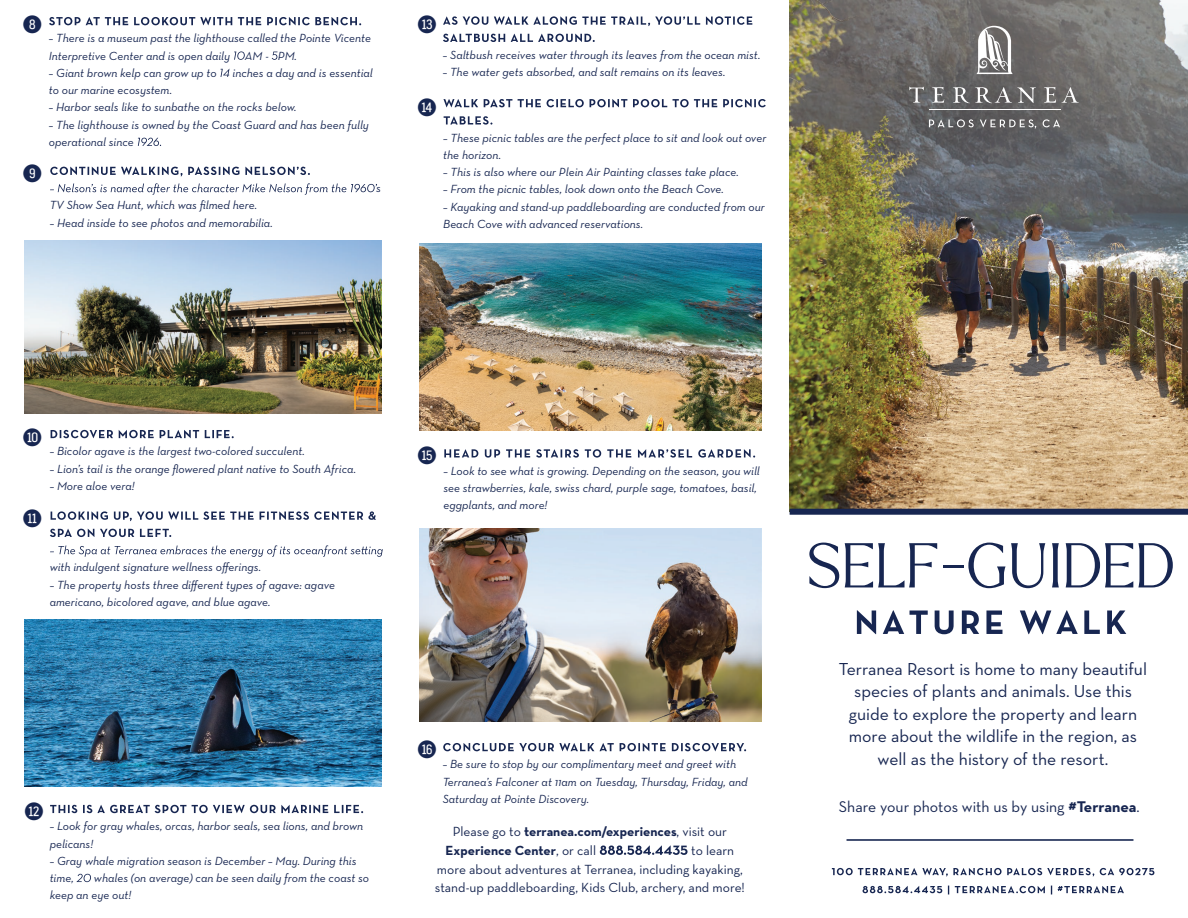
<style>
.page{position:relative;width:1188px;height:918px;background:#fff}
.page>*{position:absolute;margin:0;border:0;box-sizing:border-box;transform-origin:0 0}
.t1{font:300 61.5px "Larken";color:#172651}
.t2{font:24px "Fyra Numeric Circle Closed";color:#172651}
.t3{font:17.7px/22.5px "Neutraface Text";color:#172651;text-align:center}
.t4{font:15.75px "Neutraface Text";color:#172651}
.t5{font:13.5px/18.8px "Neutraface Text";color:#172651}
.t6{font:700 13.5px/18.8px "Neutraface Text";color:#172651}
.t7{font:italic 12px/17.2px "Neutraface Text";color:#172651}
.s1{font-weight:400}
.s2{font-weight:700}
</style>
<div class="page">
<svg style="left:857px;top:610px;width:269px;height:24px"></svg>
<hr style="left:847px;top:839px;width:286px;height:2px;background:#172651">
<svg style="left:832px;top:868px;width:322px;height:8px"></svg>
<svg style="left:863px;top:886px;width:261px;height:8px"></svg>
<svg style="left:443px;top:99px;width:274px;height:8px"></svg>
<svg style="left:723px;top:99px;width:43px;height:8px"></svg>
<svg style="left:444px;top:116px;width:48px;height:9px"></svg>
<svg style="left:444px;top:449px;width:187px;height:9px"></svg>
<svg style="left:638px;top:449px;width:54px;height:9px"></svg>
<svg style="left:698px;top:449px;width:57px;height:9px"></svg>
<svg style="left:443px;top:743px;width:223px;height:8px"></svg>
<svg style="left:672px;top:743px;width:74px;height:8px"></svg>
<svg style="left:600px;top:845px;width:88px;height:10px"></svg>
<svg style="left:49px;top:17px;width:312px;height:8px"></svg>
<svg style="left:234px;top:51px;width:11px;height:9px"></svg>
<svg style="left:272px;top:52px;width:6px;height:8px"></svg>
<svg style="left:221px;top:69px;width:8px;height:8px"></svg>
<svg style="left:138px;top:138px;width:23px;height:8px"></svg>
<svg style="left:50px;top:167px;width:260px;height:9px"></svg>
<svg style="left:50px;top:183px;width:327px;height:12px"></svg>
<svg style="left:51px;top:430px;width:183px;height:8px"></svg>
<svg style="left:51px;top:511px;width:325px;height:10px"></svg>
<svg style="left:50px;top:529px;width:121px;height:8px"></svg>
<svg style="left:50px;top:545px;width:333px;height:12px"></svg>
<svg style="left:50px;top:805px;width:313px;height:8px"></svg>
<svg style="left:76px;top:874px;width:15px;height:8px"></svg>
<img style="left:419px;top:244px;width:342px;height:186px">
<img style="left:790px;top:0;width:398px;height:509px">
<div style="left:790px;top:509px;width:398px;height:6px;background:#172651"></div>
<svg style="left:909px;top:87px;width:15px;height:16px"></svg>
<svg style="left:932px;top:87px;width:12px;height:16px"></svg>
<svg style="left:953px;top:87px;width:83px;height:16px"></svg>
<svg style="left:1044px;top:87px;width:35px;height:16px"></svg>
<hr style="left:929px;top:110px;width:131px;height:1px;background:#fff">
<svg style="left:929px;top:119px;width:131px;height:10px"></svg>
<svg style="left:976px;top:26px;width:37px;height:48px"></svg>
<img style="left:419px;top:528px;width:343px;height:193px">
<img style="left:24px;top:241px;width:357px;height:172px">
<img style="left:24px;top:620px;width:357px;height:167px">
<svg style="left:443px;top:16px;width:309px;height:10px"></svg>
<svg style="left:443px;top:34px;width:152px;height:8px"></svg>
<p class="t7" style="left:49px;top:30px;width:324px;text-indent:-26px"><sup>8</sup> – There is a museum past the lighthouse called the Pointe Vicente<br>Interpretive Center and is open daily AM - PM.</p>
<p class="t7" style="left:49px;top:64px;width:169px">– Giant brown kelp can grow up to</p>
<p class="t7" style="left:233px;top:64px;width:142px">inches a day and is essential</p>
<p class="t7" style="left:49px;top:81px;width:125px">to our marine ecosystem.</p>
<p class="t7" style="left:49px;top:99px;width:249px">– Harbor seals like to sunbathe on the rocks below.</p>
<p class="t7" style="left:49px;top:116px;width:322px">– The lighthouse is owned by the Coast Guard and has been fully operational since</p>
<h2 class="t2" style="left:23px;top:160px;width:21px">9</h2>
<p class="t7" style="left:50px;top:197px;width:209px">TV Show Sea Hunt, which was filmed here.</p>
<p class="t7" style="left:50px;top:214px;width:225px">– Head inside to see photos and memorabilia.</p>
<p class="t7" style="left:376px;top:179px;width:6px">s</p>
<h2 class="t2" style="left:417px;top:10px;width:21px">R</h2>
<p class="t7" style="left:443px;top:46px;width:319px">– Saltbush receives water through its leaves from the ocean mist.</p>
<p class="t7" style="left:443px;top:64px;width:284px">– The water gets absorbed, and salt remains on its leaves.</p>
<h2 class="t2" style="left:417px;top:93px;width:21px">T</h2>
<p class="t7" style="left:443px;top:129px;width:325px">– These picnic tables are the perfect place to sit and look out over the horizon.</p>
<p class="t7" style="left:443px;top:163px;width:297px">– This is also where our Plein Air Painting classes take place.</p>
<p class="t7" style="left:443px;top:181px;width:282px">– From the picnic tables, look down onto the Beach Cove.</p>
<p class="t7" style="left:443px;top:198px;width:323px">– Kayaking and stand-up paddleboarding are conducted from our<br>Beach Cove with advanced reservations.</p>
<p class="t7" style="left:23px;top:443px;width:284px"><sup>Q</sup> – Bicolor agave is the largest two-colored succulent.</p>
<p class="t7" style="left:50px;top:460px;width:308px">– Lion’s tail is the orange flowered plant native to South Africa.</p>
<p class="t7" style="left:50px;top:477px;width:86px">– More aloe vera!</p>
<h2 class="t2" style="left:23px;top:505px;width:21px">W</h2>
<p class="t7" style="left:50px;top:559px;width:213px">with indulgent signature wellness offerings.</p>
<p class="t7" style="left:50px;top:576px;width:287px">– The property hosts three different types of agave: agave americano, bicolored agave, and blue agave.</p>
<p class="t7" style="left:443px;top:462px;width:318px;text-indent:-26px"><sup>Y</sup> – Look to see what is growing. Depending on the season, you will see strawberries, kale, swiss chard, purple sage, tomatoes, basil, eggplants, and more!</p>
<p class="t7" style="left:50px;top:817px;width:315px;text-indent:-26px"><sup>E</sup> – Look for gray whales, orcas, harbor seals, sea lions, and brown pelicans!</p>
<p class="t7" style="left:50px;top:852px;width:308px">– Gray whale migration season is December – May. During this time,</p>
<p class="t7" style="left:50px;top:869px;width:321px;text-indent:44px">whales (on average) can be seen daily from the coast so keep an eye out!</p>
<p class="t7" style="left:443px;top:756px;width:306px;text-indent:-26px"><sup>U</sup> – Be sure to stop by our complimentary meet and greet with<br>Terranea’s Falconer at 11am on Tuesday, Thursday, Friday, and<br>Saturday at Pointe Discovery.</p>
<p class="t6" style="left:446px;top:822px;width:283px;text-indent:7px"><span class="s1">Please go to</span> terranea.com/experiences<span class="s1">, visit our<br></span>Experience Center<span class="s1">, or call</span></p>
<p class="t5" style="left:435px;top:841px;width:311px;text-indent:256px">to learn more about adventures at Terranea, including kayaking, stand-up paddleboarding, Kids Club, archery, and more!</p>
<h1 class="t1" style="left:807px;top:525px;width:370px">SELF-GUIDED</h1>
<h3 class="t3" style="left:839px;top:657px;width:310px">Terranea Resort is home to many beautiful species of plants and animals. Use this guide to explore the property and learn more about the wildlife in the region, as well as the history of the resort.</h3>
<h3 class="t4" style="left:839px;top:797px;width:302px">Share your photos with us by using <span class="s2">#Terranea</span>.</h3>
</div>
